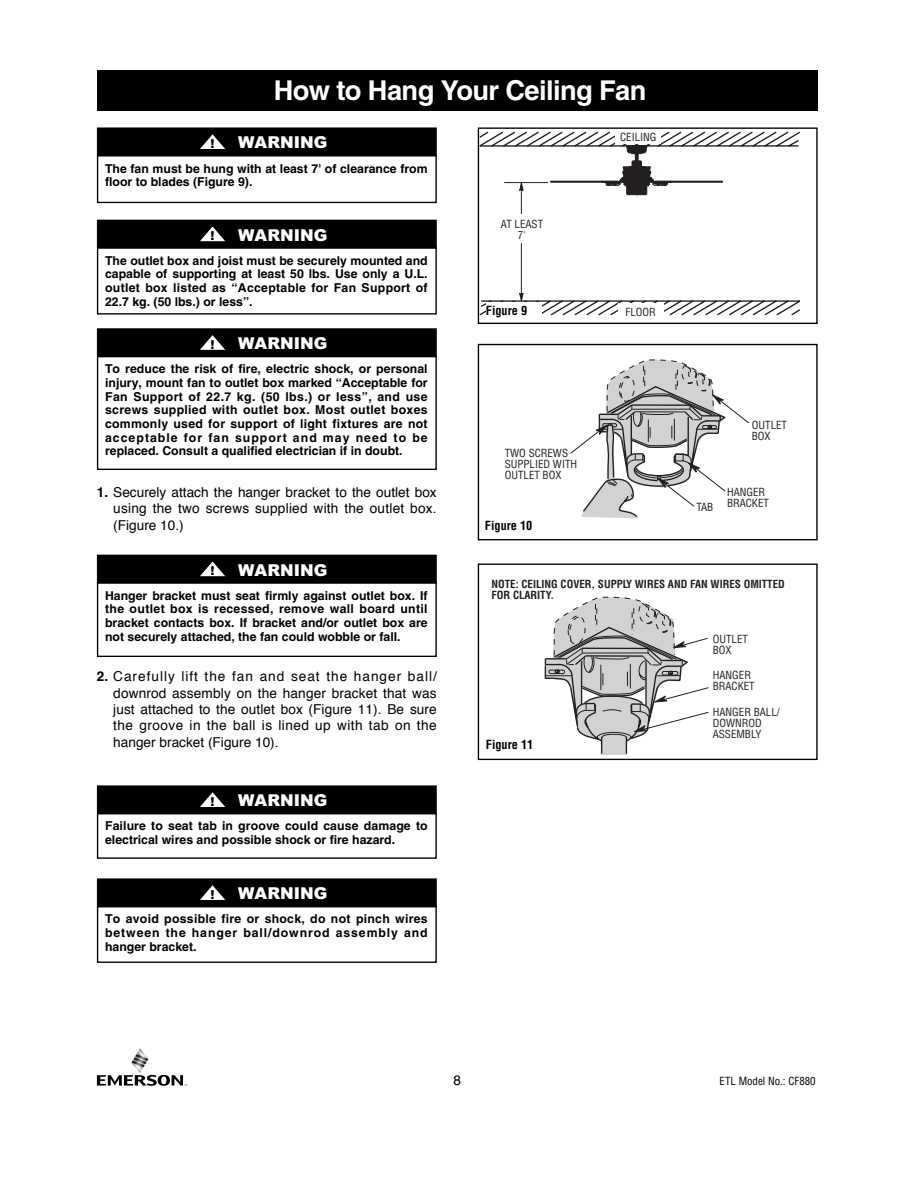
<style>
.page{position:relative;width:918px;height:1188px;background:#fff}
.page>*{position:absolute;margin:0;border:0;box-sizing:border-box;transform-origin:0 0}
.t1{font:700 27.3px "Helvetica";letter-spacing:-.02em;color:#fff}
.t2{font:900 16.35px "Arial";color:#fff}
.t3{font:13.65px/16.4px "Helvetica";letter-spacing:.015em;color:#000;text-align:justify}
.t4{font:700 12.3px/13.6px "Helvetica";color:#000;text-align:justify}
.t5{font:700 condensed 12.3px "Helvetica";color:#000}
.t6{font:900 12.3px "Arial";color:#000}
.t7{font:condensed 10.95px/10.9px "Helvetica";color:#231f20}
.t8{font:700 condensed 10.95px/10.9px "Helvetica";color:#231f20}
.t9{font:condensed 10.95px "Helvetica";color:#000}
.s1{font-weight:700}
</style>
<div class="page">
<svg style="left:97px;top:1048px;width:90px;height:38px"></svg>
<svg style="left:480px;top:131px;width:321px;height:185px"></svg>
<hr style="left:504px;top:182px;width:44px;height:1px;background:#231f20">
<hr style="left:521px;top:188px;width:1px;height:109px;background:#231f20">
<svg style="left:520px;top:293px;width:3px;height:8px"></svg>
<svg style="left:520px;top:183px;width:3px;height:8px"></svg>
<div style="left:517px;top:214px;width:7px;height:29px;background:#fff"></div>
<div style="left:616px;top:129px;width:45px;height:14px;background:#fff"></div>
<div style="left:618px;top:303px;width:45px;height:15px;background:#fff"></div>
<svg style="left:602px;top:145px;width:69px;height:50px"></svg>
<div style="left:550px;top:181px;width:68px;height:2px;background:#231f20;border:1px solid #231f20"></div>
<div style="left:655px;top:181px;width:68px;height:2px;background:#231f20;border:1px solid #231f20"></div>
<div style="left:478px;top:127px;width:340px;height:197px;border:1px solid #000"></div>
<div style="left:486px;top:302px;width:56px;height:19px;background:#fff"></div>
<svg style="left:570px;top:359px;width:179px;height:160px"></svg>
<div style="left:478px;top:344px;width:340px;height:196px;border:1px solid #000"></div>
<svg style="left:544px;top:596px;width:165px;height:159px"></svg>
<div style="left:478px;top:564px;width:340px;height:196px;border:1px solid #000"></div>
<div style="left:486px;top:740px;width:76px;height:15px;background:#fff"></div>
<div style="left:97px;top:70px;width:721px;height:41px;background:#000"></div>
<div style="left:97px;top:247px;width:340px;height:68px;border:1px solid #000"></div>
<div style="left:98px;top:221px;width:337px;height:26px;background:#000"></div>
<div style="left:97px;top:220px;width:340px;height:29px;border:1px solid #000"></div>
<svg style="left:200px;top:227px;width:25px;height:14px"></svg>
<div style="left:97px;top:813px;width:340px;height:46px;border:1px solid #000"></div>
<div style="left:98px;top:787px;width:337px;height:26px;background:#000"></div>
<div style="left:97px;top:785px;width:340px;height:29px;border:1px solid #000"></div>
<svg style="left:200px;top:792px;width:25px;height:15px"></svg>
<div style="left:97px;top:906px;width:340px;height:57px;border:1px solid #000"></div>
<div style="left:98px;top:880px;width:337px;height:26px;background:#000"></div>
<div style="left:97px;top:878px;width:340px;height:29px;border:1px solid #000"></div>
<svg style="left:200px;top:885px;width:25px;height:15px"></svg>
<div style="left:97px;top:355px;width:340px;height:115px;border:1px solid #000"></div>
<div style="left:98px;top:330px;width:337px;height:26px;background:#000"></div>
<div style="left:97px;top:328px;width:340px;height:29px;border:1px solid #000"></div>
<svg style="left:200px;top:335px;width:25px;height:15px"></svg>
<div style="left:97px;top:155px;width:340px;height:48px;border:1px solid #000"></div>
<div style="left:98px;top:129px;width:337px;height:26px;background:#000"></div>
<div style="left:97px;top:127px;width:340px;height:30px;border:1px solid #000"></div>
<svg style="left:200px;top:134px;width:25px;height:15px"></svg>
<div style="left:97px;top:582px;width:340px;height:75px;border:1px solid #000"></div>
<div style="left:98px;top:556px;width:337px;height:26px;background:#000"></div>
<div style="left:97px;top:555px;width:340px;height:29px;border:1px solid #000"></div>
<svg style="left:200px;top:562px;width:25px;height:14px"></svg>
<h1 class="t1" style="left:274px;top:80px;width:374px">How to Hang Your Ceiling Fan</h1>
<p class="t6" style="left:211px;top:139px;width:6px">!</p>
<h2 class="t2" style="left:238px;top:137px;width:91px">WARNING</h2>
<p class="t4" style="left:105px;top:163px;width:324px">The fan must be hung with at least 7' of clearance from floor to blades (Figure 9).</p>
<p class="t6" style="left:211px;top:231px;width:6px">!</p>
<h2 class="t2" style="left:238px;top:229px;width:91px">WARNING</h2>
<p class="t4" style="left:105px;top:255px;width:324px">The outlet box and joist must be securely mounted and capable of supporting at least 50 lbs. Use only a U.L. outlet box listed as “Acceptable for Fan Support of 22.7 kg. (50 lbs.) or less”.</p>
<p class="t6" style="left:211px;top:340px;width:6px">!</p>
<h2 class="t2" style="left:238px;top:338px;width:91px">WARNING</h2>
<p class="t4" style="left:105px;top:363px;width:324px">To reduce the risk of fire, electric shock, or personal injury, mount fan to outlet box marked “Acceptable for Fan Support of 22.7 kg. (50 lbs.) or less”, and use screws supplied with outlet box. Most outlet boxes commonly used for support of light fixtures are not acceptable for fan support and may need to be replaced. Consult a qualified electrician if in doubt.</p>
<p class="t3" style="left:113px;top:485px;width:325px;text-indent:-16px"><span class="s1">1.</span> Securely attach the hanger bracket to the outlet box using the two screws supplied with the outlet box. (Figure 10.)</p>
<p class="t6" style="left:211px;top:566px;width:6px">!</p>
<h2 class="t2" style="left:238px;top:564px;width:91px">WARNING</h2>
<p class="t4" style="left:105px;top:590px;width:324px">Hanger bracket must seat firmly against outlet box. If the outlet box is recessed, remove wall board until bracket contacts box. If bracket and/or outlet box are not securely attached, the fan could wobble or fall.</p>
<p class="t3" style="left:113px;top:669px;width:325px;text-indent:-16px"><span class="s1">2.</span> Carefully lift the fan and seat the hanger ball/ downrod assembly on the hanger bracket that was just attached to the outlet box (Figure 11). Be sure the groove in the ball is lined up with tab on the hanger bracket (Figure 10).</p>
<p class="t6" style="left:211px;top:797px;width:6px">!</p>
<h2 class="t2" style="left:238px;top:795px;width:91px">WARNING</h2>
<p class="t4" style="left:105px;top:821px;width:324px">Failure to seat tab in groove could cause damage to electrical wires and possible shock or fire hazard.</p>
<p class="t6" style="left:211px;top:890px;width:6px">!</p>
<h2 class="t2" style="left:238px;top:888px;width:91px">WARNING</h2>
<p class="t4" style="left:105px;top:914px;width:324px">To avoid possible fire or shock, do not pinch wires between the hanger ball/downrod assembly and hanger bracket.</p>
<p class="t7" style="left:501px;top:219px;width:44px;text-align:center">AT LEAST<br>7'</p>
<p class="t7" style="left:620px;top:133px;width:38px">CEILING</p>
<p class="t5" style="left:486px;top:306px;width:43px">Figure 9</p>
<p class="t7" style="left:626px;top:307px;width:32px">FLOOR</p>
<p class="t7" style="left:505px;top:449px;width:74px">TWO SCREWS<br>SUPPLIED WITH<br>OUTLET BOX</p>
<p class="t5" style="left:485px;top:521px;width:49px">Figure 10</p>
<p class="t7" style="left:752px;top:421px;width:37px">OUTLET<br>BOX</p>
<p class="t7" style="left:696px;top:502px;width:19px">TAB</p>
<p class="t7" style="left:727px;top:487px;width:43px">HANGER<br>BRACKET</p>
<p class="t8" style="left:491px;top:580px;width:295px">NOTE: CEILING COVER, SUPPLY WIRES AND FAN WIRES OMITTED<br>FOR CLARITY.</p>
<p class="t5" style="left:486px;top:740px;width:49px">Figure 11</p>
<p class="t7" style="left:713px;top:635px;width:37px">OUTLET<br>BOX</p>
<p class="t7" style="left:713px;top:670px;width:43px">HANGER<br>BRACKET</p>
<p class="t7" style="left:713px;top:708px;width:69px">HANGER BALL/<br>DOWNROD<br>ASSEMBLY</p>
<p class="t3" style="left:453px;top:1073px;width:9px">8</p>
<p class="t9" style="left:720px;top:1077px;width:98px">ETL Model No.: CF880</p>
</div>
